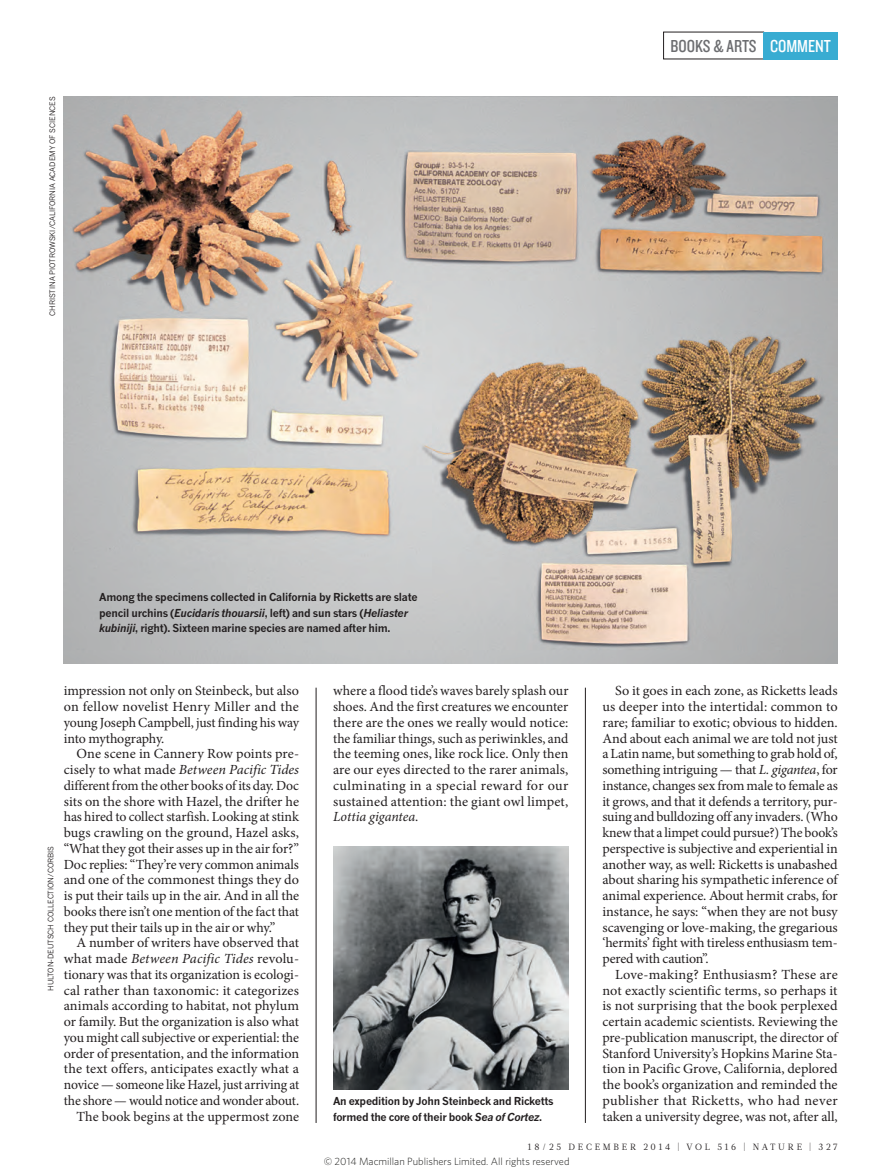
<style>
.page{position:relative;width:893px;height:1174px;background:#fff}
.page>*{position:absolute;margin:0;border:0;box-sizing:border-box;transform-origin:0 0}
.t1{font:18px "Knockout 29 Junior Ltweight";color:#6c6d70}
.BODY_INDENT{font:13.95px/15.8px "Minion Pro";letter-spacing:-.005em;color:#231f20;text-align:justify}
.PIC_CAPTION{font:700 10.8px/15.8px "News Gothic MTOT";letter-spacing:-.02em;color:#231f20}
.t2{font:300 10.5px "Whitney";color:#1d1d1b}
.t3{font:9px "Glosa Math";letter-spacing:.3em;color:#231f20}
.PIC_CREDIT{font:7.5px "News Gothic MTOT";color:#231f20}
.s1{color:#fff}
.s2{font-style:italic}
</style>
<div class="page">
<img style="left:64px;top:97px;width:774px;height:567px">
<div style="left:763px;top:32px;width:75px;height:27px;background:#38acd2"></div>
<hr style="left:585px;top:687px;width:1px;height:436px;background:#231f20">
<hr style="left:316px;top:687px;width:1px;height:436px;background:#231f20">
<img style="left:333px;top:846px;width:235px;height:243px">
<p class="PIC_CREDIT" style="left:48px;top:316px;width:221px;rotate:-90deg">CHRISTINA PIOTROWSKI/CALIFORNIA ACADEMY OF SCIENCES</p>
<p class="t1" style="left:670px;top:34px;width:162px">BOOKS &amp; ARTS <span class="s1">COMMENT</span></p>
<p class="PIC_CAPTION" style="left:99px;top:589px;width:320px">Among the specimens collected in California by Ricketts are slate pencil urchins (<span class="s2">Eucidaris thouarsii</span>, left) and sun stars (<span class="s2">Heliaster kubiniji</span>, right). Sixteen marine species are named after him.</p>
<p class="PIC_CREDIT" style="left:46px;top:991px;width:147px;rotate:-90deg">HULTON-DEUTSCH COLLECTION/CORBIS</p>
<p class="BODY_INDENT" style="left:64px;top:683px;width:237px">impression not only on Steinbeck, but also on fellow novelist Henry Miller and the young Joseph Campbell, just finding his way into mythography.</p>
<p class="BODY_INDENT" style="left:64px;top:746px;width:237px;text-indent:13px">One scene in Cannery Row points pre&shy;cisely to what made <span class="s2">Between Pacific Tides </span>different from the other books of its day. Doc sits on the shore with Hazel, the drifter he has hired to collect starfish. Looking at stink bugs crawling on the ground, Hazel asks, “What they got their asses up in the air for?” Doc replies: “They’re very common animals and one of the commonest things they do is put their tails up in the air. And in all the books there isn’t one mention of the fact that they put their tails up in the air or why.”</p>
<p class="BODY_INDENT" style="left:64px;top:935px;width:237px;text-indent:13px">A number of writers have observed that what made <span class="s2">Between Pacific Tides</span> revolu&shy;tionary was that its organization is ecologi&shy;cal rather than taxonomic: it categorizes animals according to habitat, not phylum or family. But the organization is also what you might call subjective or experiential: the order of presentation, and the information the text offers, anticipates exactly what a novice — someone like Hazel, just arriving at the shore — would notice and wonder about.</p>
<p class="BODY_INDENT" style="left:77px;top:1108px;width:224px">The book begins at the uppermost zone</p>
<p class="BODY_INDENT" style="left:333px;top:683px;width:237px">where a flood tide’s waves barely splash our shoes. And the first creatures we encounter there are the ones we really would notice: the familiar things, such as periwinkles, and the teeming ones, like rock lice. Only then are our eyes directed to the rarer animals, culminating in a special reward for our sustained attention: the giant owl limpet, <span class="s2">Lottia gigantea</span>.</p>
<p class="BODY_INDENT" style="left:602px;top:683px;width:237px;text-indent:13px">So it goes in each zone, as Ricketts leads us deeper into the intertidal: common to rare; familiar to exotic; obvious to hidden.<br>And about each animal we are told not just a Latin name, but something to grab hold of, something intriguing — that <span class="s2">L. gigantea</span>, for instance, changes sex from male to female as it grows, and that it defends a territory, pur&shy;suing and bulldozing off any invaders. (Who knew that a limpet could pursue?) The book’s perspective is subjective and experiential in another way, as well: Ricketts is unabashed about sharing his sympathetic inference of animal experience. About hermit crabs, for instance, he says: “when they are not busy scavenging or love-making, the gregarious ‘hermits’ fight with tireless enthusiasm tem&shy;pered with caution”.</p>
<p class="BODY_INDENT" style="left:602px;top:966px;width:237px;text-indent:13px">Love-making? Enthusiasm? These are not exactly scientific terms, so perhaps it is not surprising that the book perplexed certain academic scientists. Reviewing the pre-publication manuscript, the director of Stanford University’s Hopkins Marine Sta&shy;tion in Pacific Grove, California, deplored the book’s organization and reminded the publisher that Ricketts, who had never taken a university degree, was not, after all,</p>
<p class="t3" style="left:528px;top:1141px;width:311px">18/25 DECEMBER 2014 | VOL 516 | NATURE | 327</p>
<p class="PIC_CAPTION" style="left:333px;top:1093px;width:222px">An expedition by John Steinbeck and Ricketts formed the core of their book <span class="s2">Sea of Cortez</span>.</p>
<p class="t2" style="left:324px;top:1154px;width:247px">© 2014 Macmillan Publishers Limited. All rights reserved</p>
</div>
